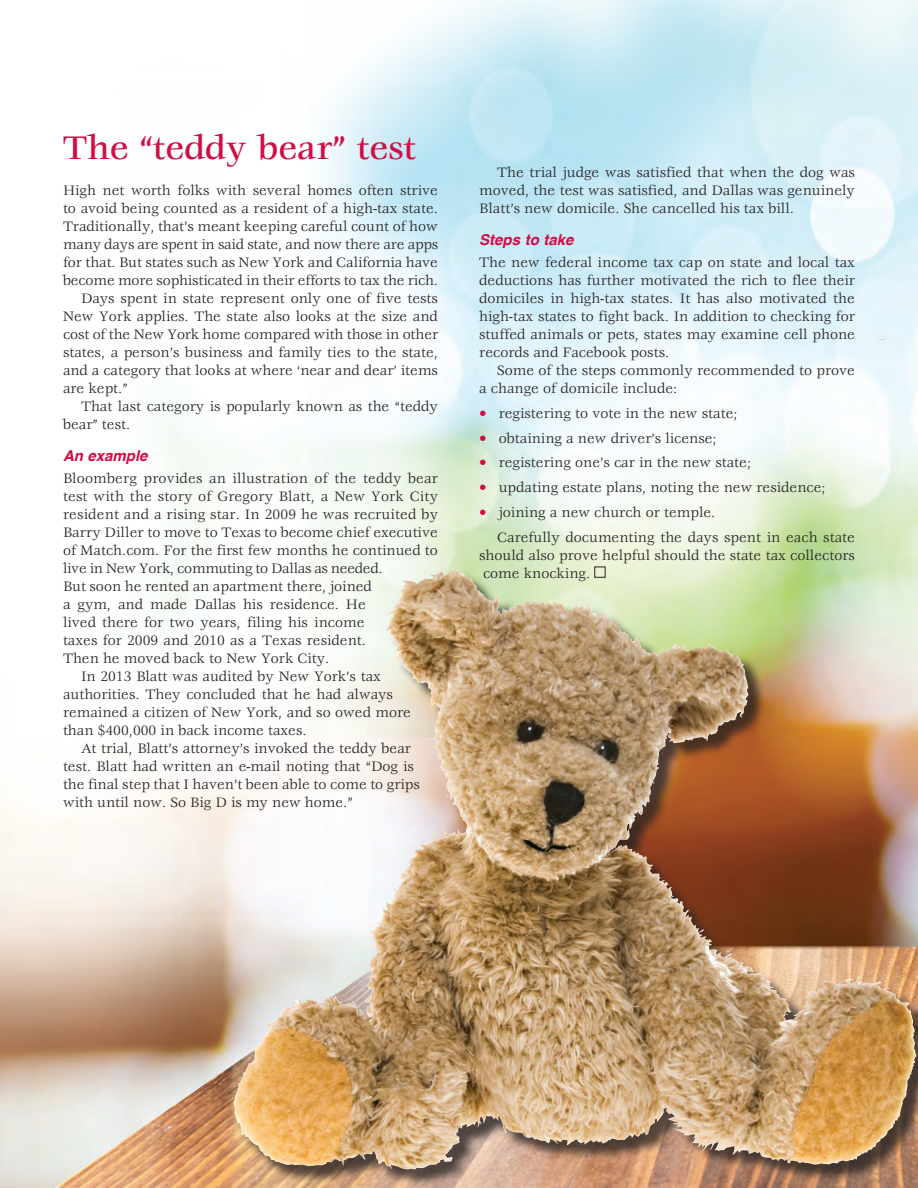
<style>
.page{position:relative;width:918px;height:1188px;background:#fff}
.page>*{position:absolute;margin:0;border:0;box-sizing:border-box;transform-origin:0 0}
.t1{font:500 36px "Veljovic";color:#d20d44}
.t2{font:15px/18px "Veljovic";color:#231f20}
.t3{font:15px "Veljovic";letter-spacing:-.02em;color:#231f20}
.t4{font:italic 700 15px "Helvetica";color:#d20d44}
.s1{color:#d20d44}
</style>
<div class="page">
<img style="left:0;top:0;width:918px;height:1188px">
<div style="left:237px;top:569px;width:681px;height:619px;background:#231f20;opacity:.75"></div>
<img style="left:384px;top:565px;width:70px;height:201px">
<div style="left:594px;top:567px;width:12px;height:11px;border:1px solid #231f20"></div>
<h1 class="t1" style="left:63px;top:128px;width:355px">The “teddy bear” test</h1>
<p class="t2" style="left:63px;top:182px;width:376px">High net worth folks with several homes often strive</p>
<p class="t2" style="left:63px;top:200px;width:377px">to avoid being counted as a resident of a high-tax state.</p>
<p class="t2" style="left:63px;top:218px;width:376px">Traditionally, that’s meant keeping careful count of how</p>
<p class="t2" style="left:63px;top:236px;width:377px">many days are spent in said state, and now there are apps</p>
<p class="t2" style="left:63px;top:254px;width:376px">for that. But states such as New York and California have</p>
<p class="t2" style="left:63px;top:272px;width:377px">become more sophisticated in their efforts to tax the rich.</p>
<p class="t2" style="left:81px;top:290px;width:358px">Days spent in state represent only one of five tests</p>
<p class="t2" style="left:63px;top:308px;width:376px">New York applies. The state also looks at the size and</p>
<p class="t2" style="left:63px;top:326px;width:377px">cost of the New York home compared with those in other</p>
<p class="t2" style="left:63px;top:344px;width:376px">states, a person’s business and family ties to the state,</p>
<p class="t2" style="left:63px;top:362px;width:377px">and a category that looks at where ‘near and dear’ items</p>
<p class="t2" style="left:63px;top:380px;width:66px">are kept.”</p>
<p class="t2" style="left:81px;top:398px;width:358px">That last category is popularly known as the “teddy</p>
<p class="t2" style="left:63px;top:416px;width:69px">bear” test.</p>
<p class="t4" style="left:63px;top:443px;width:86px">An example</p>
<p class="t2" style="left:63px;top:470px;width:376px">Bloomberg provides an illustration of the teddy bear</p>
<p class="t2" style="left:63px;top:488px;width:377px">test with the story of Gregory Blatt, a New York City</p>
<p class="t2" style="left:63px;top:506px;width:377px">resident and a rising star. In 2009 he was recruited by</p>
<p class="t2" style="left:63px;top:524px;width:376px">Barry Diller to move to Texas to become chief executive</p>
<p class="t2" style="left:63px;top:542px;width:376px">of Match.com. For the first few months he continued to</p>
<p class="t3" style="left:63px;top:560px;width:321px">live in New York, commuting to Dallas as needed.</p>
<p class="t2" style="left:63px;top:578px;width:310px">But soon he rented an apartment there, joined</p>
<p class="t2" style="left:63px;top:596px;width:304px">a gym, and made Dallas his residence. He</p>
<p class="t2" style="left:63px;top:614px;width:303px">lived there for two years, filing his income</p>
<p class="t2" style="left:63px;top:632px;width:305px">taxes for 2009 and 2010 as a Texas resident.</p>
<p class="t2" style="left:63px;top:650px;width:268px">Then he moved back to New York City.</p>
<p class="t2" style="left:81px;top:668px;width:302px">In 2013 Blatt was audited by New York’s tax</p>
<p class="t2" style="left:63px;top:686px;width:331px">authorities. They concluded that he had always</p>
<p class="t2" style="left:63px;top:704px;width:350px">remained a citizen of New York, and so owed more</p>
<p class="t2" style="left:63px;top:722px;width:245px">than $400,000 in back income taxes.</p>
<p class="t2" style="left:81px;top:740px;width:332px">At trial, Blatt’s attorney’s invoked the teddy bear</p>
<p class="t2" style="left:63px;top:758px;width:352px">test. Blatt had written an e-mail noting that “Dog is</p>
<p class="t2" style="left:63px;top:776px;width:358px">the final step that I haven’t been able to come to grips</p>
<p class="t2" style="left:63px;top:794px;width:291px">with until now. So Big D is my new home.”</p>
<p class="t2" style="left:479px;top:164px;width:377px;text-align:justify;text-indent:18px">The trial judge was satisfied that when the dog was moved, the test was satisfied, and Dallas was genuinely Blatt’s new domicile. She cancelled his tax bill.</p>
<p class="t4" style="left:479px;top:227px;width:96px">Steps to take</p>
<p class="t2" style="left:479px;top:254px;width:377px;text-align:justify">The new federal income tax cap on state and local tax deductions has further motivated the rich to flee their domiciles in high-tax states. It has also motivated the high-tax states to fight back. In addition to checking for stuffed animals or pets, states may examine cell phone records and Facebook posts.</p>
<p class="t2" style="left:479px;top:362px;width:377px;text-indent:18px">Some of the steps commonly recommended to prove a change of domicile include:</p>
<p class="t2" style="left:479px;top:405px;width:260px"><span class="s1">•</span> registering to vote in the new state;</p>
<p class="t2" style="left:479px;top:430px;width:239px"><span class="s1">•</span> obtaining a new driver’s license;</p>
<p class="t2" style="left:479px;top:454px;width:274px"><span class="s1">•</span> registering one’s car in the new state;</p>
<p class="t2" style="left:479px;top:479px;width:348px"><span class="s1">•</span> updating estate plans, noting the new residence;</p>
<p class="t2" style="left:497px;top:501px;width:359px;line-height:24.8px;text-indent:-18px"><span class="s1">•</span> joining a new church or temple.<br>Carefully documenting the days spent in each state</p>
<p class="t2" style="left:479px;top:547px;width:377px">should also prove helpful should the state tax collectors come knocking.</p>
</div>
